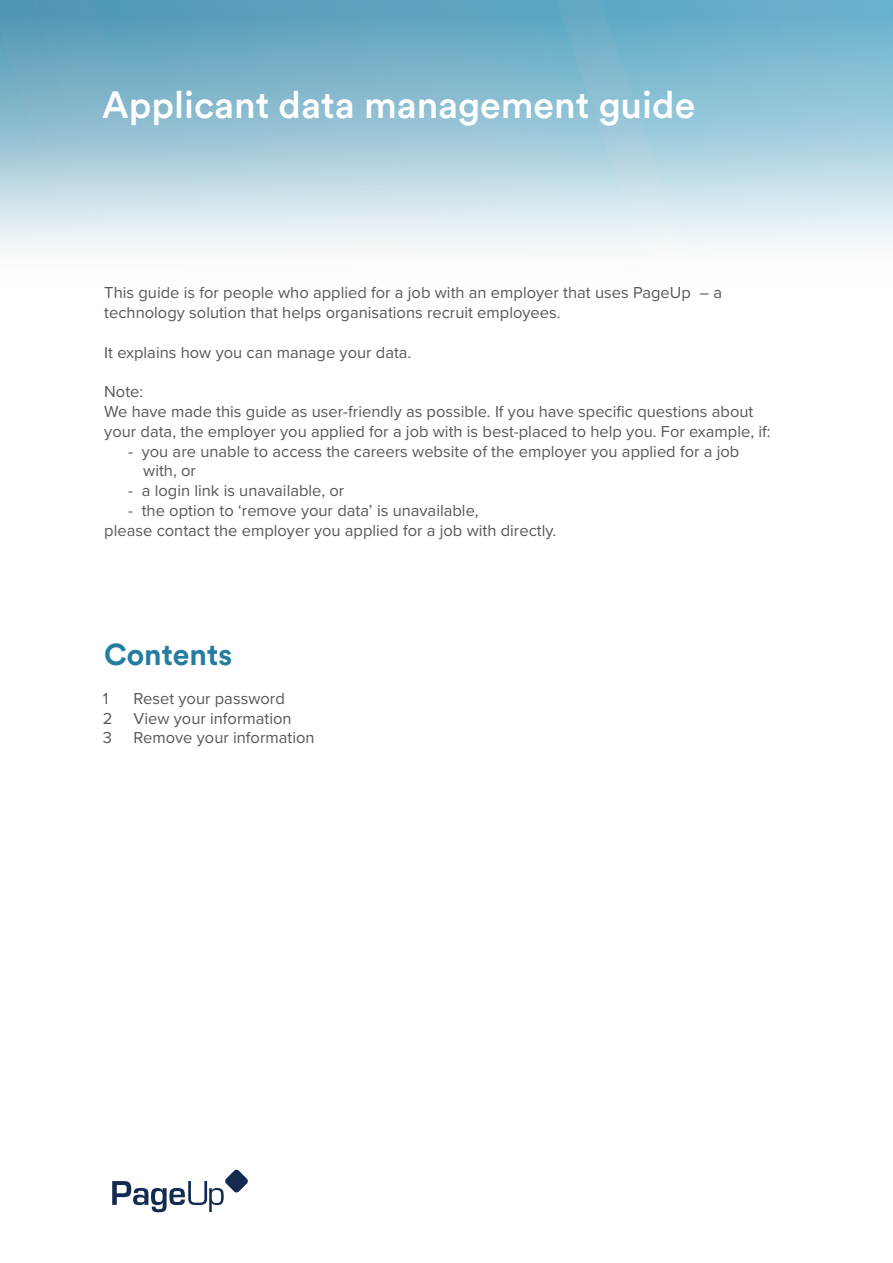
<style>
.page{position:relative;width:893px;height:1263px;background:#fff}
.page>*{position:absolute;margin:0;border:0;box-sizing:border-box;transform-origin:0 0}
.t1{font:500 37.5px "Circular Std";color:#fff}
.t2{font:700 30px "Circular Std";color:#247ca0}
.t3{font:16.5px/19.8px "Proxima Nova";color:#57585a}
</style>
<div class="page">
<svg style="left:0;top:0;width:893px;height:252px;background:#9fc9d9"></svg>
<svg style="left:112px;top:1170px;width:136px;height:42px"></svg>
<h1 class="t1" style="left:102px;top:82px;width:594px">Applicant data management guide</h1>
<p class="t3" style="left:104px;top:282px;width:619px">This guide is for people who applied for a job with an employer that uses PageUp – a technology solution that helps organisations recruit employees.</p>
<p class="t3" style="left:104px;top:342px;width:309px">It explains how you can manage your data.</p>
<p class="t3" style="left:104px;top:381px;width:668px">Note:<br>We have made this guide as user-friendly as possible. If you have specific questions about your data, the employer you applied for a job with is best-placed to help you. For example, if:</p>
<p class="t3" style="left:143px;top:441px;width:598px;text-indent:-15px">- you are unable to access the careers website of the employer you applied for a job with, or</p>
<p class="t3" style="left:128px;top:480px;width:218px">- a login link is unavailable, or</p>
<p class="t3" style="left:104px;top:500px;width:453px;text-indent:24px">- the option to ‘remove your data’ is unavailable,<br>please contact the employer you applied for a job with directly.</p>
<h2 class="t2" style="left:104px;top:635px;width:130px">Contents</h2>
<p class="t3" style="left:134px;top:688px;width:183px">Reset your password<br>View your information<br>Remove your information</p>
<p class="t3" style="left:103px;top:688px;width:11px">1<br>2<br>3</p>
</div>
